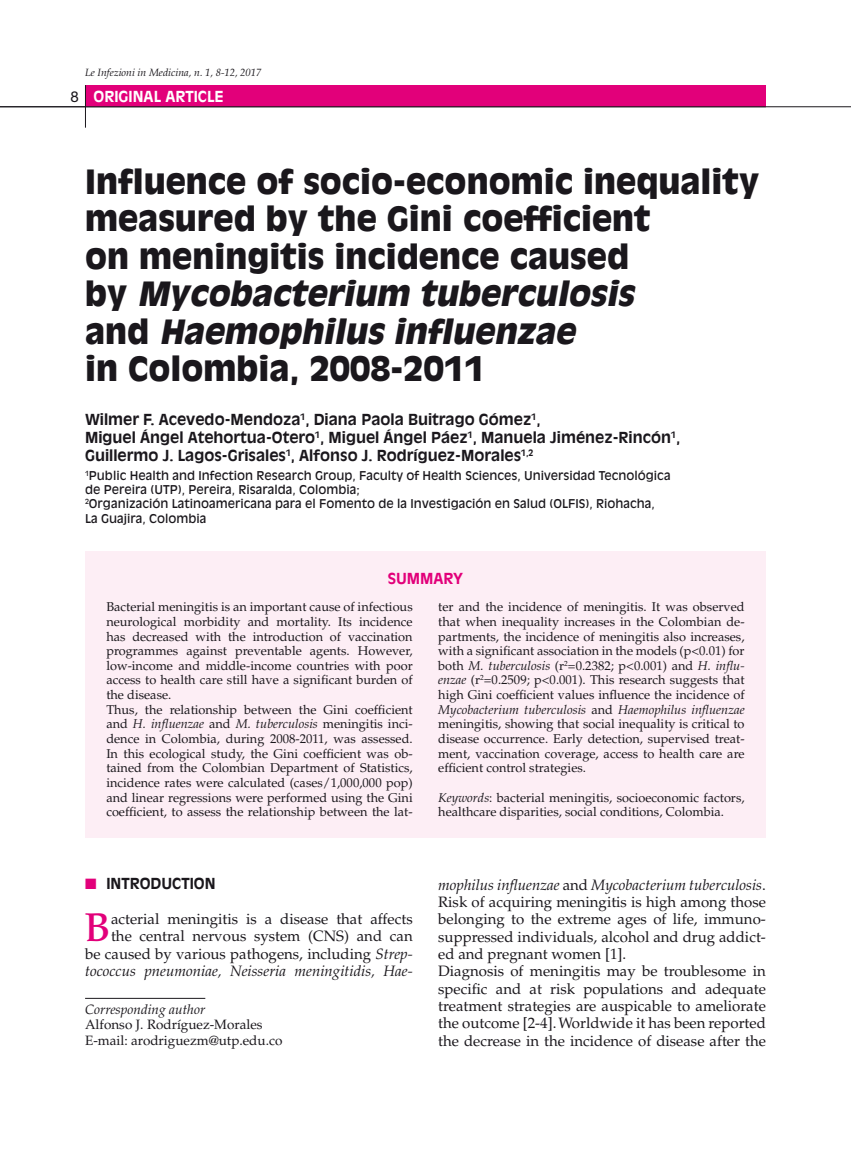
<style>
.page{position:relative;width:851px;height:1149px;background:#fff}
.page>*{position:absolute;margin:0;border:0;box-sizing:border-box;transform-origin:0 0}
.t1{font:500 39.9px "Palatino LT Std";color:#e2007a}
.t2{font:900 33px/37.5px "Antique Olive Std";color:#1a171c}
.t3{font:15px/17.2px "Palatino LT Std";color:#1a171c;text-align:right}
.t4{font:700 15px/18px "Antique Olive Std";color:#1a171c}
.t5{font:700 15px "Antique Olive Std";color:#fff}
.t6{font:700 15px "Antique Olive Std";color:#e2007a}
.t7{font:13.5px/15.8px "Palatino LT Std";color:#1a171c}
.t8{font:italic 13.5px "Palatino LT Std";color:#1a171c}
.t9{font:12.75px/14.5px "Palatino LT Std";color:#1a171c}
.t10{font:12px/14.4px "Antique Olive Std";color:#1a171c}
.t11{font:italic 10.5px "Palatino LT Std";color:#1a171c}
.s1{font-family:"Helvetica Neue LT Std";font-weight:400;color:#1a171c}
.s2{font-style:italic}
.s3{color:#e2007a}
</style>
<div class="page">
<hr style="left:0;top:106px;width:850px;height:1px;background:#1a171c">
<div style="left:85px;top:85px;width:680px;height:21px;background:#e2007a"></div>
<hr style="left:85px;top:997px;width:120px;height:1px;background:#1a171c">
<div style="left:85px;top:550px;width:680px;height:287px;background:#fdeef5"></div>
<hr style="left:85px;top:85px;width:1px;height:43px;background:#1a171c">
<p class="t11" style="left:85px;top:66px;width:178px">Le Infezioni in Medicina, n. 1, 8-12, 2017</p>
<p class="t5" style="left:70px;top:87px;width:155px"><span class="s1">8</span> ORIGINAL ARTICLE</p>
<h2 class="t2" style="left:85px;top:163px;width:675px">Influence of socio-economic inequality measured by the Gini coefficient<br>on meningitis incidence caused<br>b y <span class="s2">Mycobacterium tuberculosis<br></span>a n d <span class="s2">Haemophilus influenzae<br></span>in Colombia, 2008-2011</h2>
<p class="t4" style="left:85px;top:410px;width:596px">Wilmer F. Acevedo-Mendoza<sup>1</sup>, Diana Paola Buitrago Gómez<sup>1</sup>,<br>Miguel Ángel Atehortua-Otero<sup>1</sup>, Miguel Ángel Páez<sup>1</sup>, Manuela Jiménez-Rincón<sup>1</sup>,<br>Guillermo J. Lagos-Grisales<sup>1</sup>, Alfonso J. Rodríguez-Morales<sup>1,2</sup></p>
<p class="t10" style="left:85px;top:468px;width:587px"><sup>1</sup>Public Health and Infection Research Group, Faculty of Health Sciences, Universidad Tecnológica de Pereira (UTP), Pereira, Risaralda, Colombia;<br><sup>2</sup>Organización Latinoamericana para el Fomento de la Investigación en Salud (OLFIS), Riohacha,<br>La Guajira, Colombia</p>
<p class="t6" style="left:387px;top:569px;width:77px">SUMMARY</p>
<p class="t9" style="left:438px;top:599px;width:308px;text-align:justify">ter and the incidence of meningitis. It was observed that when inequality increases in the Colombian de&shy;partments, the incidence of meningitis also increases, with a significant association in the models (p&lt;0.01) for both <span class="s2">M. tuberculosis</span> (r<sup>2</sup>=0.2382; p&lt;0.001) and <span class="s2">H. influ&shy;enzae</span> (r<sup>2</sup>=0.2509; p&lt;0.001). This research suggests that high Gini coefficient values influence the incidence of <span class="s2">Mycobacterium tuberculosis</span> and <span class="s2">Haemophilus influenzae </span>meningitis, showing that social inequality is critical to disease occurrence. Early detection, supervised treat&shy;ment, vaccination coverage, access to health care are efficient control strategies.</p>
<p class="t9" style="left:438px;top:789px;width:308px"><span class="s2">Keywords</span>: bacterial meningitis, socioeconomic factors, healthcare disparities, social conditions, Colombia.</p>
<p class="t9" style="left:106px;top:599px;width:308px">Bacterial meningitis is an important cause of infectious neurological morbidity and mortality. Its incidence has decreased with the introduction of vaccination programmes against preventable agents. However, low-income and middle-income countries with poor access to health care still have a significant burden of the disease.<br>Thus, the relationship between the Gini coefficient and <span class="s2">H. influenzae</span> and <span class="s2">M. tuberculosis</span> meningitis inci&shy;dence in Colombia, during 2008-2011, was assessed.<br>In this ecological study, the Gini coefficient was ob&shy;tained from the Colombian Department of Statistics, incidence rates were calculated (cases/1,000,000 pop) and linear regressions were performed using the Gini coefficient, to assess the relationship between the lat-</p>
<p class="t4" style="left:85px;top:874px;width:132px"><span class="s3">■</span> INTRODUCTION</p>
<h1 class="t1" style="left:85px;top:904px;width:27px">B</h1>
<p class="t3" style="left:85px;top:910px;width:329px">acterial meningitis is a disease that affects<br>the central nervous system (CNS) and can<br>be caused by various pathogens, including <span class="s2">Strep&shy;tococcus pneumoniae, Neisseria meningitidis, Hae-</span></p>
<p class="t8" style="left:85px;top:1000px;width:122px">Corresponding author</p>
<p class="t7" style="left:85px;top:1016px;width:199px">Alfonso J. Rodríguez-Morales<br>E-mail: arodriguezm@utp.edu.co</p>
<p class="t3" style="left:438px;top:876px;width:329px;text-align:left"><span class="s2">mophilus influenzae</span> and <span class="s2">Mycobacterium tuberculosis</span>.<br>Risk of acquiring meningitis is high among those belonging to the extreme ages of life, immuno&shy;suppressed individuals, alcohol and drug addict&shy;ed and pregnant women [1].<br>Diagnosis of meningitis may be troublesome in specific and at risk populations and adequate treatment strategies are auspicable to ameliorate the outcome [2-4].Worldwide it has been reported the decrease in the incidence of disease after the</p>
</div>
